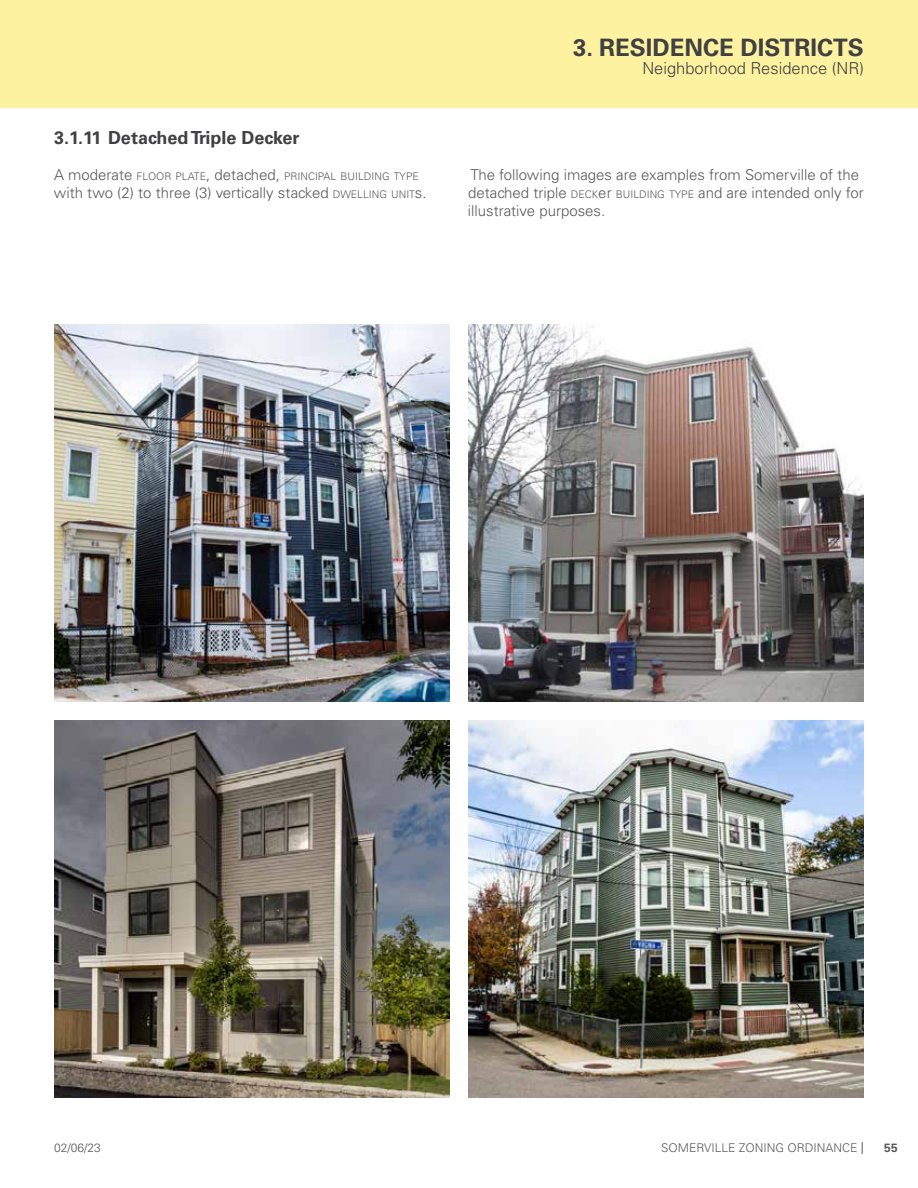
<style>
.page{position:relative;width:918px;height:1188px;background:#fff}
.page>*{position:absolute;margin:0;border:0;box-sizing:border-box;transform-origin:0 0}
.t1{font:700 24px "Univers LT Std";color:#414042}
.t2{font:700 18px "Univers LT Std";color:#414042}
.t3{font:300 16.5px "Univers LT Std";color:#414042}
.t4{font:300 15px/18px "Univers LT Std";color:#58595b}
.t5{font:300 12px "Univers LT Std";color:#58595b}
.t6{font:700 12px "Univers LT Std";color:#58595b}
.t7{font:300 10.5px "Univers LT Std";color:#58595b}
.s1{font-size:15px}
.s2{font-size:10.5px}
.s3{font-weight:400}
</style>
<div class="page">
<div style="left:0;top:0;width:918px;height:108px;background:#fcf2a0"></div>
<img style="left:54px;top:324px;width:396px;height:378px">
<img style="left:54px;top:720px;width:396px;height:378px">
<img style="left:468px;top:720px;width:396px;height:378px">
<img style="left:468px;top:324px;width:396px;height:378px">
<p class="t2" style="left:54px;top:127px;width:247px">3.1.11 DETACHED TRIPLE DECKER</p>
<p class="t7" style="left:54px;top:170px;width:366px"><span class="s1">A moderate</span> FLOOR PLATE<span class="s1">, detached,</span> PRINCIPAL BUILDING TYPE</p>
<p class="t4" style="left:54px;top:184px;width:374px">with two (2) to three (3) vertically stacked <span class="s2">DWELLING UNIT</span>s.</p>
<h1 class="t1" style="left:573px;top:33px;width:58px">3. RESIDENCE</h1>
<h1 class="t1" style="left:740px;top:33px;width:32px">DISTRICTS</h1>
<p class="t3" style="left:642px;top:58px;width:223px">Neighborhood Residence (NR)</p>
<h1 class="t1" style="left:615px;top:33px;width:16px">EE</h1>
<h1 class="t1" style="left:758px;top:33px;width:14px">IST</h1>
<p class="t4" style="left:468px;top:166px;width:397px">The following images are examples from Somerville of the detached triple <span class="s2">DECK</span>er <span class="s2">BUILDING TYPE</span> and are intended only for illustrative purposes.</p>
<p class="t5" style="left:54px;top:1140px;width:48px">02/06/23</p>
<p class="t5" style="left:661px;top:1141px;width:204px">SOMERVILLE ZONING ORDINANCE <span class="s3">|</span></p>
<p class="t6" style="left:884px;top:1141px;width:15px">55</p>
</div>
